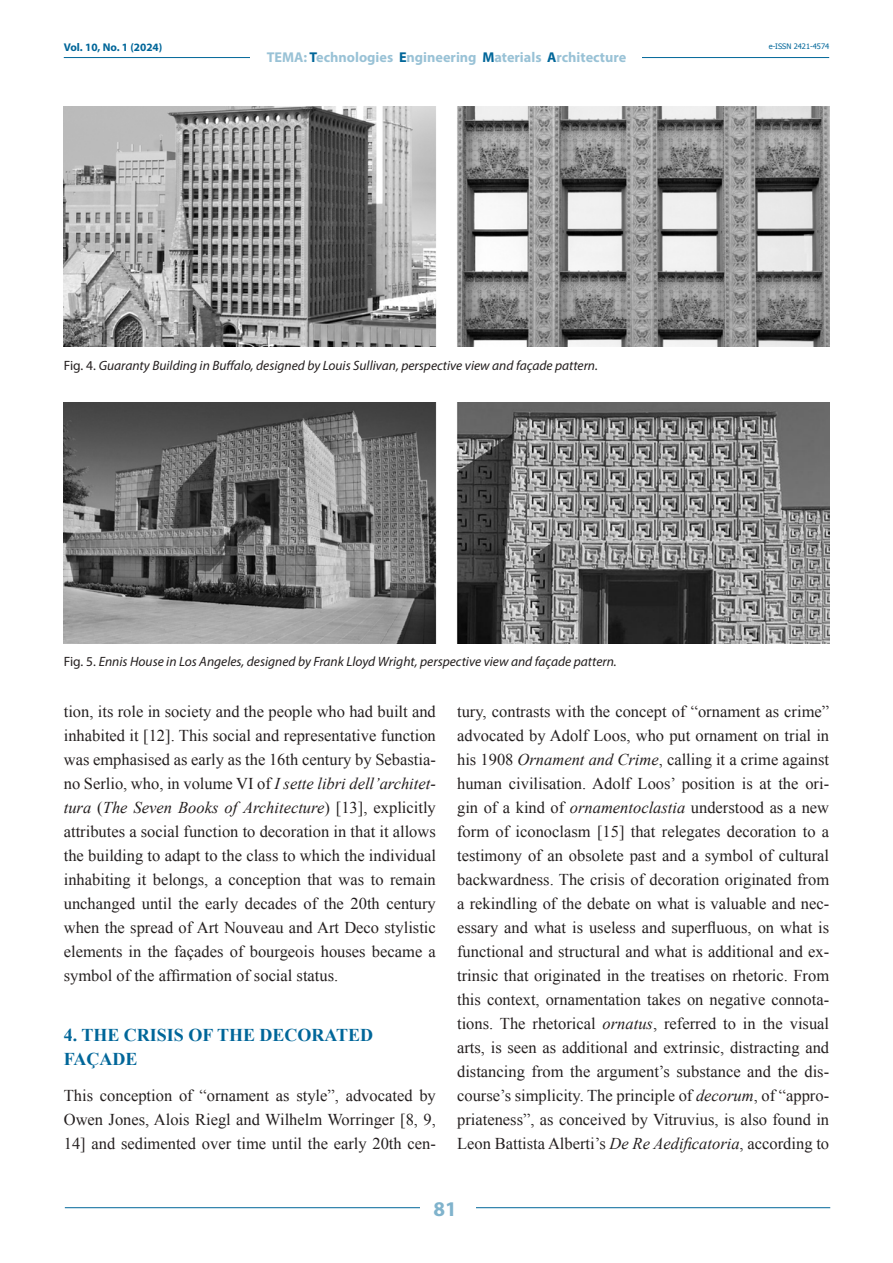
<style>
.page{position:relative;width:893px;height:1263px;background:#fff}
.page>*{position:absolute;margin:0;border:0;box-sizing:border-box;transform-origin:0 0}
.t1{font:700 21px "Myriad Pro";color:#80b3cc}
.t2{font:700 18px/24px "Times New Roman";color:#069}
.t3{font:16.5px/24px "Times New Roman";color:#241f1f;text-align:justify}
.t4{font:700 14.25px "Myriad Pro";color:#99c2d6}
.t5{font:italic 13.5px "Myriad Pro";color:#241f1f}
.t6{font:700 11.25px "Myriad Pro";color:#069}
.t7{font:7.5px "Tahoma";color:#069}
.s1{color:#069}
.s2{font-style:normal}
.s3{font-style:italic}
</style>
<div class="page">
<hr style="left:64px;top:57px;width:765px;height:1px;background:#069">
<div style="left:251px;top:48px;width:391px;height:17px;background:#fff"></div>
<hr style="left:65px;top:1207px;width:765px;height:1px;background:#069">
<div style="left:420px;top:1195px;width:55px;height:25px;background:#fff"></div>
<img style="left:64px;top:403px;width:765px;height:241px">
<img style="left:64px;top:106px;width:765px;height:241px">
<p class="t6" style="left:64px;top:40px;width:100px">Vol. 10, No. 1 (2024)</p>
<p class="t4" style="left:267px;top:48px;width:361px">TEMA: <span class="s1">T</span>echnologies <span class="s1">E</span>ngineering <span class="s1">M</span>aterials <span class="s1">A</span>rchitecture</p>
<p class="t5" style="left:64px;top:357px;width:536px"><span class="s2">Fig. 4.</span> Guaranty Building in Buffalo, designed by Louis Sullivan, perspective view and façade pattern.</p>
<p class="t5" style="left:64px;top:654px;width:554px"><span class="s2">Fig. 5.</span> Ennis House in Los Angeles, designed by Frank Lloyd Wright, perspective view and façade pattern.</p>
<p class="t7" style="left:769px;top:41px;width:62px">e-ISSN 2421-4574</p>
<p class="t3" style="left:64px;top:699px;width:374px">tion, its role in society and the people who had built and inhabited it [12]. This social and representative function was emphasised as early as the 16th century by Sebastia&shy;no Serlio, who, in volume VI of <span class="s3">I sette libri dell’architet&shy;tura</span> (<span class="s3">The Seven Books of Architecture</span>) [13], explicitly attributes a social function to decoration in that it allows the building to adapt to the class to which the individual inhabiting it belongs, a conception that was to remain unchanged until the early decades of the 20th century when the spread of Art Nouveau and Art Deco stylistic elements in the façades of bourgeois houses became a symbol of the affirmation of social status.</p>
<p class="t2" style="left:64px;top:1023px;width:311px">4. THE CRISIS OF THE DECORATED<br>FAÇADE</p>
<p class="t3" style="left:64px;top:1083px;width:374px">This conception of “ornament as style”, advocated by Owen Jones, Alois Riegl and Wilhelm Worringer [8, 9, 14] and sedimented over time until the early 20th cen-</p>
<p class="t3" style="left:457px;top:699px;width:374px">tury, contrasts with the concept of “ornament as crime” advocated by Adolf Loos, who put ornament on trial in his 1908 <span class="s3">Ornament and Crime</span>, calling it a crime against human civilisation. Adolf Loos’ position is at the ori&shy;gin of a kind of <span class="s3">ornamentoclastia</span> understood as a new form of iconoclasm [15] that relegates decoration to a testimony of an obsolete past and a symbol of cultural backwardness. The crisis of decoration originated from a rekindling of the debate on what is valuable and nec&shy;essary and what is useless and superfluous, on what is functional and structural and what is additional and ex&shy;trinsic that originated in the treatises on rhetoric. From this context, ornamentation takes on negative connota&shy;tions. The rhetorical <span class="s3">ornatus</span>, referred to in the visual arts, is seen as additional and extrinsic, distracting and distancing from the argument’s substance and the dis&shy;course’s simplicity. The principle of <span class="s3">decorum</span>, of “appro&shy;priateness”, as conceived by Vitruvius, is also found in Leon Battista Alberti’s <span class="s3">De Re Aedificatoria</span>, according to</p>
<p class="t1" style="left:434px;top:1195px;width:25px">81</p>
</div>
